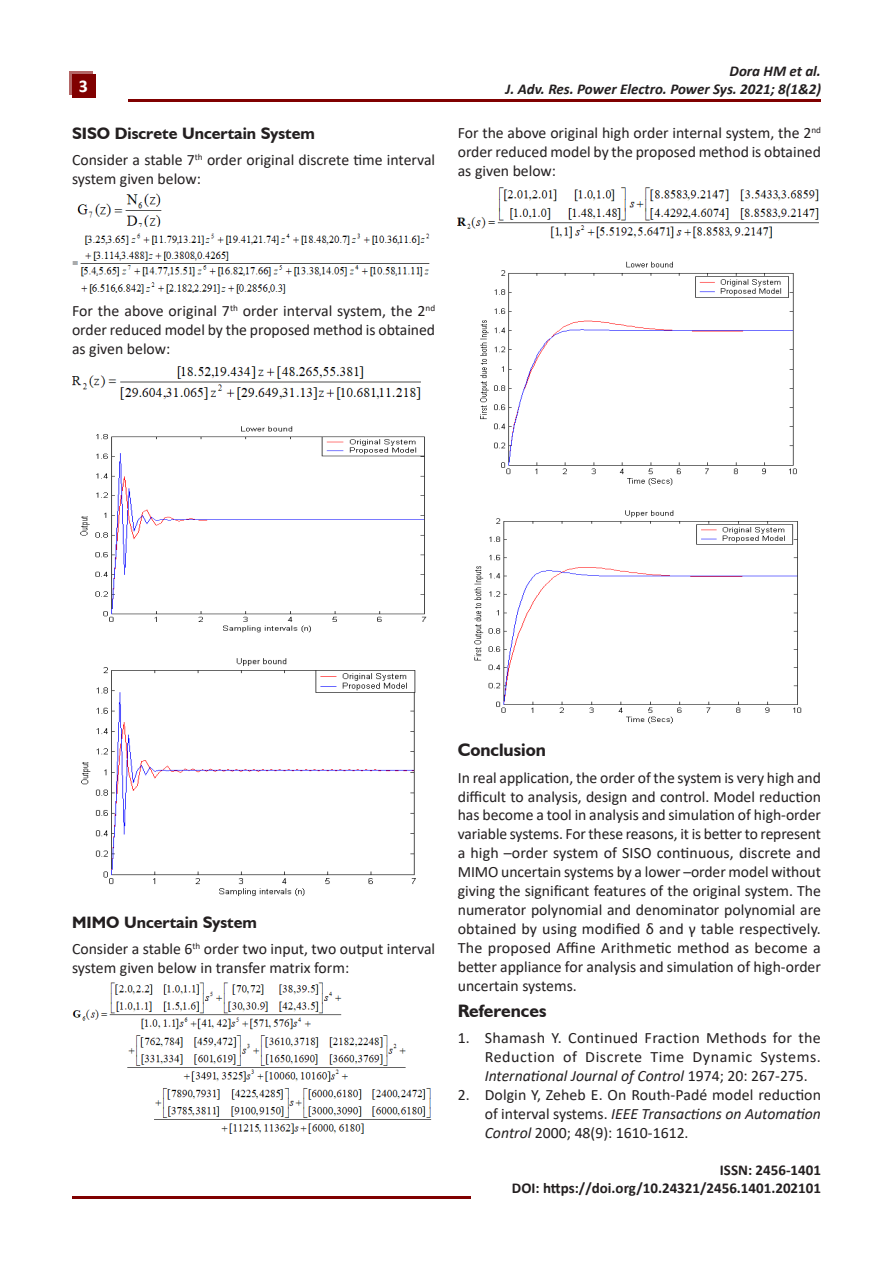
<style>
.page{position:relative;width:893px;height:1263px;background:#fff}
.page>*{position:absolute;margin:0;border:0;box-sizing:border-box;transform-origin:0 0}
.t1{font:700 18px "Humanist 521 BT";color:#231f20}
.t2{font:700 18px "Calibri";color:#fff}
.t3{font:700 16.5px "Humanist 521 BT";color:#231f20}
.t4{font:15.75px/18.9px "Calibri";color:#231f20;text-align:justify}
.t5{font:700 15px/18px "Calibri";color:#231f20;text-align:right}
.t6{font:italic 700 15px/18px "Calibri";color:#231f20;text-align:right}
.s1{font-style:italic}
</style>
<div class="page">
<div style="left:69px;top:71px;width:23px;height:23px;background:#b46666"></div>
<div style="left:72px;top:74px;width:23px;height:23px;background:#800000"></div>
<hr style="left:128px;top:100px;width:693px;height:2px;background:#800000">
<hr style="left:72px;top:1196px;width:398px;height:2px;background:#800000">
<img style="left:72px;top:193px;width:358px;height:101px">
<img style="left:72px;top:366px;width:349px;height:34px">
<img style="left:458px;top:187px;width:361px;height:52px">
<img style="left:80px;top:426px;width:347px;height:207px">
<img style="left:81px;top:658px;width:335px;height:238px">
<img style="left:480px;top:261px;width:317px;height:225px">
<img style="left:474px;top:510px;width:328px;height:214px">
<img style="left:72px;top:983px;width:360px;height:151px">
<p class="t2" style="left:79px;top:74px;width:11px">3</p>
<p class="t3" style="left:72px;top:123px;width:244px">SISO Discrete Uncertain System</p>
<p class="t4" style="left:72px;top:150px;width:365px">Consider a stable 7<sup>th</sup> order original discrete time interval system given below:</p>
<p class="t6" style="left:505px;top:61px;width:317px">Dora HM et al.<br>J. Adv. Res. Power Electro. Power Sys. 2021; 8(1&amp;2)</p>
<p class="t4" style="left:458px;top:123px;width:365px">For the above original high order internal system, the 2<sup>nd </sup>order reduced model by the proposed method is obtained as given below:</p>
<p class="t4" style="left:72px;top:301px;width:365px">For the above original 7<sup>th</sup> order interval system, the 2<sup>nd </sup>order reduced model by the proposed method is obtained as given below:</p>
<p class="t3" style="left:72px;top:912px;width:186px">MIMO Uncertain System</p>
<p class="t4" style="left:72px;top:939px;width:365px">Consider a stable 6<sup>th</sup> order two input, two output interval system given below in transfer matrix form:</p>
<p class="t1" style="left:458px;top:739px;width:90px">Conclusion</p>
<p class="t4" style="left:458px;top:768px;width:365px">In real application, the order of the system is very high and difficult to analysis, design and control. Model reduction has become a tool in analysis and simulation of high-order variable systems. For these reasons, it is better to represent a high –order system of SISO continuous, discrete and MIMO uncertain systems by a lower –order model without giving the significant features of the original system. The numerator polynomial and denominator polynomial are obtained by using modified δ and γ table respectively.<br>The proposed Affine Arithmetic method as become a better appliance for analysis and simulation of high-order uncertain systems.</p>
<p class="t1" style="left:458px;top:1000px;width:90px">References</p>
<p class="t4" style="left:485px;top:1028px;width:338px;text-indent:-27px">1. Shamash Y. Continued Fraction Methods for the Reduction of Discrete Time Dynamic Systems.<br><span class="s1">International Journal of Control</span> 1974; 20: 267-275.</p>
<p class="t4" style="left:485px;top:1085px;width:338px;text-indent:-27px">2. Dolgin Y, Zeheb E. On Routh-Padé model reduction of interval systems. <span class="s1">IEEE Transactions on Automation Control</span> 2000; 48(9): 1610-1612.</p>
<p class="t5" style="left:512px;top:1161px;width:311px">ISSN: 2456-1401<br>DOI: https://doi.org/10.24321/2456.1401.202101</p>
</div>
